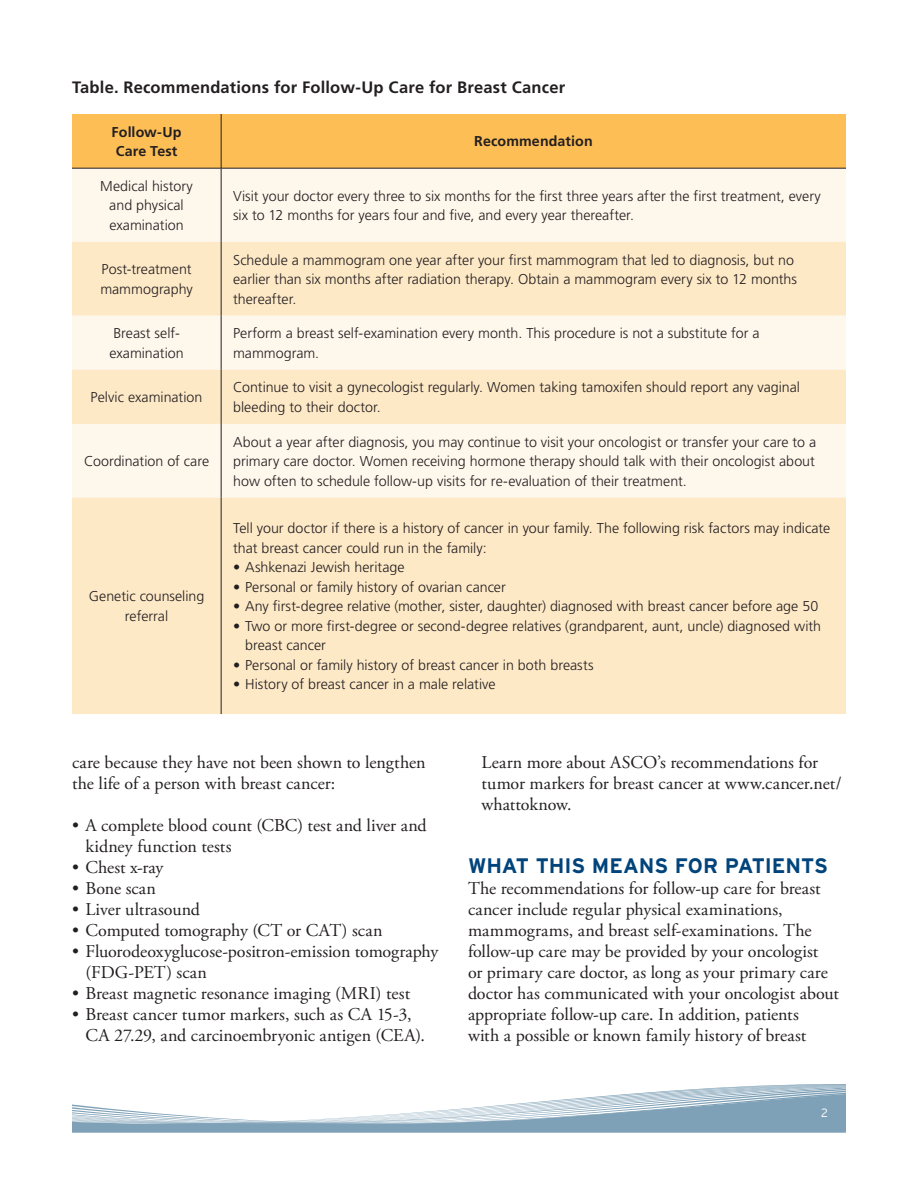
<style>
.page{position:relative;width:918px;height:1188px;background:#fff}
.page>*{position:absolute;margin:0;border:0;box-sizing:border-box;transform-origin:0 0}
.text_subhead{font:700 21px "Interstate";letter-spacing:-.005em;color:#00447b}
.text_bullet{font:18px/21px "Adobe Garamond Pro";color:#231f20}
.table_title{font:700 16.5px "Frutiger LT Std";letter-spacing:.01em;color:#231f20}
.table_text{font:300 14.25px/19.5px "Frutiger LT Std";color:#231f20}
.table_subhead{font:700 14.25px/19.5px "Frutiger LT Std";letter-spacing:.01em;color:#231f20}
.fine_print{font:300 12px "Interstate";color:#fff}
</style>
<div class="page">
<svg style="left:72px;top:1084px;width:774px;height:49px"></svg>
<div style="left:72px;top:114px;width:774px;height:54px;background:#fdbe56"></div>
<div style="left:72px;top:169px;width:774px;height:73px;background:#fef7ec"></div>
<svg style="left:72px;top:242px;width:774px;height:472px;background:#fdecd0"></svg>
<hr style="left:221px;top:114px;width:1px;height:54px;background:#231f20">
<hr style="left:221px;top:168px;width:1px;height:74px;background:#231f20">
<hr style="left:221px;top:242px;width:1px;height:74px;background:#231f20">
<hr style="left:221px;top:316px;width:1px;height:54px;background:#231f20">
<hr style="left:221px;top:370px;width:1px;height:54px;background:#231f20">
<hr style="left:221px;top:424px;width:1px;height:74px;background:#231f20">
<hr style="left:221px;top:498px;width:1px;height:216px;background:#231f20">
<hr style="left:72px;top:168px;width:149px;height:1px;background:#231f20">
<hr style="left:221px;top:168px;width:625px;height:1px;background:#231f20">
<p class="table_title" style="left:72px;top:78px;width:495px">Table. Recommendations for Follow-Up Care for Breast Cancer</p>
<p class="table_subhead" style="left:112px;top:122px;width:71px">Follow-Up<br>Care Test</p>
<p class="table_subhead" style="left:474px;top:132px;width:120px">Recommendation</p>
<p class="table_text" style="left:100px;top:176px;width:94px;text-align:center">Medical history and physical examination</p>
<p class="table_text" style="left:233px;top:186px;width:589px">Visit your doctor every three to six months for the first three years after the first treatment, every six to 12 months for years four and five, and every year thereafter.</p>
<p class="table_text" style="left:100px;top:260px;width:94px">Post-treatment mammography</p>
<p class="table_text" style="left:233px;top:250px;width:565px">Schedule a mammogram one year after your first mammogram that led to diagnosis, but no earlier than six months after radiation therapy. Obtain a mammogram every six to 12 months thereafter.</p>
<p class="table_text" style="left:109px;top:324px;width:76px">Breast self&shy;examination</p>
<p class="table_text" style="left:233px;top:324px;width:528px">Perform a breast self-examination every month. This procedure is not a substitute for a mammogram.</p>
<p class="table_text" style="left:91px;top:388px;width:113px">Pelvic examination</p>
<p class="table_text" style="left:233px;top:378px;width:568px">Continue to visit a gynecologist regularly. Women taking tamoxifen should report any vaginal bleeding to their doctor.</p>
<p class="table_text" style="left:84px;top:452px;width:127px">Coordination of care</p>
<p class="table_text" style="left:89px;top:587px;width:117px;text-align:center">Genetic counseling referral</p>
<p class="table_text" style="left:233px;top:432px;width:585px;text-align:justify">About a year after diagnosis, you may continue to visit your oncologist or transfer your care to a primary care doctor. Women receiving hormone therapy should talk with their oncologist about how often to schedule follow-up visits for re-evaluation of their treatment.</p>
<p class="table_text" style="left:233px;top:519px;width:599px">Tell your doctor if there is a history of cancer in your family. The following risk factors may indicate that breast cancer could run in the family:</p>
<p class="table_text" style="left:233px;top:558px;width:173px">• Ashkenazi Jewish heritage</p>
<p class="table_text" style="left:233px;top:577px;width:274px">• Personal or family history of ovarian cancer</p>
<p class="table_text" style="left:233px;top:597px;width:587px">• Any first-degree relative (mother, sister, daughter) diagnosed with breast cancer before age 50</p>
<p class="table_text" style="left:245px;top:616px;width:578px;text-indent:-12px">• Two or more first-degree or second-degree relatives (grandparent, aunt, uncle) diagnosed with breast cancer</p>
<p class="table_text" style="left:233px;top:655px;width:362px">• Personal or family history of breast cancer in both breasts</p>
<p class="table_text" style="left:233px;top:675px;width:264px">• History of breast cancer in a male relative</p>
<p class="text_bullet" style="left:72px;top:752px;width:355px">care because they have not been shown to lengthen the life of a person with breast cancer:</p>
<p class="text_bullet" style="left:86px;top:815px;width:343px;text-indent:-14px">• A complete blood count (CBC) test and liver and kidney function tests</p>
<p class="text_bullet" style="left:72px;top:857px;width:93px">• Chest x-ray</p>
<p class="text_bullet" style="left:72px;top:878px;width:86px">• Bone scan</p>
<p class="text_bullet" style="left:72px;top:899px;width:130px">• Liver ultrasound</p>
<p class="text_bullet" style="left:72px;top:920px;width:312px">• Computed tomography (CT or CAT) scan</p>
<p class="text_bullet" style="left:86px;top:941px;width:354px;text-indent:-14px">• Fluorodeoxyglucose-positron-emission tomography (FDG-PET) scan</p>
<p class="text_bullet" style="left:72px;top:983px;width:340px">• Breast magnetic resonance imaging (MRI) test</p>
<p class="text_bullet" style="left:86px;top:1004px;width:341px;text-indent:-14px">• Breast cancer tumor markers, such as CA 15-3,<br>CA 27.29, and carcinoembryonic antigen (CEA).</p>
<p class="text_bullet" style="left:482px;top:752px;width:362px">Learn more about ASCO’s recommendations for tumor markers for breast cancer at www.cancer.net/ whattoknow.</p>
<p class="text_subhead" style="left:468px;top:854px;width:362px">WHAT THIS MEANS FOR PATIENTS</p>
<p class="text_bullet" style="left:468px;top:878px;width:372px">The recommendations for follow-up care for breast cancer include regular physical examinations, mammograms, and breast self-examinations. The follow-up care may be provided by your oncologist<br>or primary care doctor, as long as your primary care doctor has communicated with your oncologist about appropriate follow-up care. In addition, patients<br>with a possible or known family history of breast</p>
<p class="fine_print" style="left:821px;top:1106px;width:8px">2</p>
</div>
